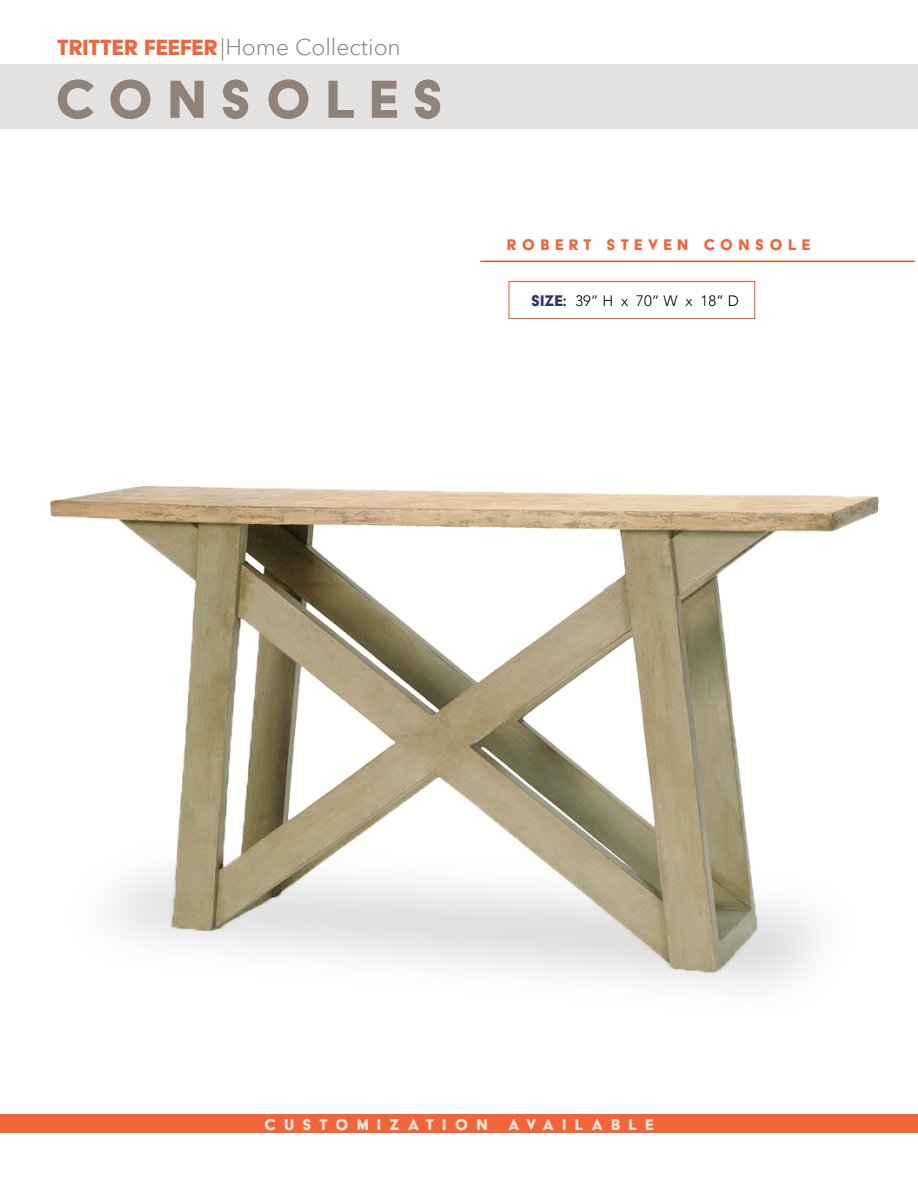
<style>
.page{position:relative;width:918px;height:1188px;background:#fff}
.page>*{position:absolute;margin:0;border:0;box-sizing:border-box;transform-origin:0 0}
.t1{font:61.8px "Acier BAT Text Solid";letter-spacing:.22em;color:#8e8279}
.t2{font:300 22.95px "Avenir Next LTW01";color:#8e8279}
.t3{font:18px "Acier BAT Text Solid";letter-spacing:.45em;color:#e9e2d5}
.t4{font:17.85px "Acier BAT Text Solid";letter-spacing:.3em;color:#f26539}
.t5{font:300 15px "Avenir LT Std";color:#000}
.s1{font-family:"Acier BAT Text Solid";font-weight:400;font-size:25.5px;color:#f26539}
.s2{font-family:"Acier BAT Text Solid";font-weight:400;font-size:17.85px;color:#323467}
</style>
<div class="page">
<img style="left:50px;top:307px;width:829px;height:681px">
<hr style="left:480px;top:260px;width:435px;height:2px;background:#e65525">
<div style="left:509px;top:281px;width:246px;height:38px;border:1px solid #e65525"></div>
<div style="left:0;top:64px;width:918px;height:64px;background:#e4e2e1"></div>
<div style="left:0;top:1114px;width:918px;height:19px;background:#f26539"></div>
<p class="t2" style="left:57px;top:33px;width:345px"><span class="s1">TRITTER FEEFER</span>|Home Collection</p>
<h1 class="t1" style="left:54px;top:67px;width:391px">CONSOLES</h1>
<p class="t4" style="left:507px;top:235px;width:305px">ROBERT STEVEN CONSOLE</p>
<p class="t5" style="left:531px;top:292px;width:209px"><span class="s2">SIZE:</span> 39” H x 70” W x 18” D</p>
<p class="t3" style="left:264px;top:1115px;width:391px">CUSTOMIZATION AVAILABLE</p>
</div>
